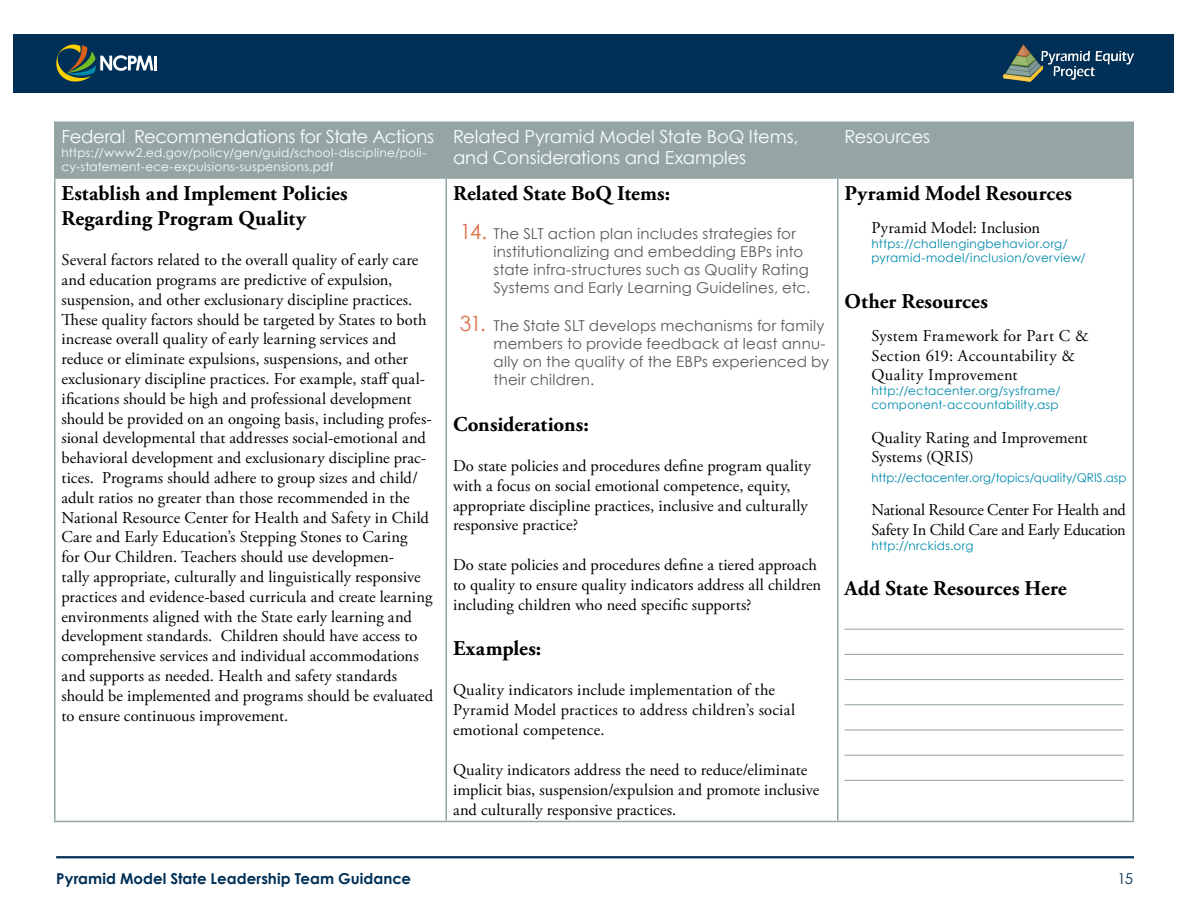
<style>
.page{position:relative;width:1188px;height:918px;background:#fff}
.page>*{position:absolute;margin:0;border:0;box-sizing:border-box;transform-origin:0 0}
.Heading_3{font:700 21px/25.2px "Adobe Garamond Pro";letter-spacing:.005em;color:#000}
.Heading_2{font:18px/21.6px "Century Gothic";letter-spacing:-.015em;color:#fcfeff}
.Paragraph{font:16.5px/19.8px "Adobe Garamond Pro";letter-spacing:.005em;color:#000}
.Resource_item{font:16.5px/19.8px "Adobe Garamond Pro";letter-spacing:.02em;color:#000}
.Resource_item-2{font:16.5px/19.8px "Adobe Garamond Pro";letter-spacing:-.02em;color:#000}
.Resource_item-3{font:16.5px/19.8px "Adobe Garamond Pro";color:#000}
.BoQ_Item{font:15px/18px "Century Gothic";letter-spacing:.01em;color:#58595b}
.t1{font:700 15px "Century Gothic";color:#003057}
.t2{font:15px "Century Gothic";color:#003057}
.Resource_item-4{font:12px/14.4px "Century Gothic";letter-spacing:.02em;color:#008aac}
.Heading_2-2{font:12px/14.4px "Century Gothic";letter-spacing:.02em;color:#fcfeff}
.Resource_item-5{font:12px "Century Gothic";color:#008aac}
.s1{font-size:21px;color:#dc734a}
</style>
<div class="page">
<hr style="left:56px;top:856px;width:1078px;height:2px;background:#003057">
<div style="left:14px;top:34px;width:1160px;height:58px;background:#003057"></div>
<hr style="left:154px;top:56px;width:3px;height:14px;background:#fff">
<svg style="left:56px;top:44px;width:97px;height:38px"></svg>
<img style="left:1004px;top:44px;width:130px;height:38px">
<div style="left:56px;top:123px;width:1076px;height:54px;background:#95a5a5"></div>
<hr style="left:54px;top:122px;width:392px;height:1px;background:#95a5a5">
<hr style="left:54px;top:123px;width:2px;height:54px;background:#95a5a5">
<hr style="left:446px;top:122px;width:392px;height:1px;background:#95a5a5">
<hr style="left:446px;top:123px;width:1px;height:54px;background:#95a5a5">
<hr style="left:838px;top:122px;width:296px;height:1px;background:#95a5a5">
<hr style="left:837px;top:123px;width:1px;height:54px;background:#95a5a5">
<hr style="left:1132px;top:123px;width:2px;height:54px;background:#95a5a5">
<hr style="left:54px;top:179px;width:2px;height:642px;background:#95a5a5">
<hr style="left:446px;top:179px;width:1px;height:642px;background:#95a5a5">
<hr style="left:837px;top:179px;width:1px;height:642px;background:#95a5a5">
<hr style="left:1132px;top:179px;width:2px;height:642px;background:#95a5a5">
<hr style="left:54px;top:821px;width:392px;height:1px;background:#95a5a5">
<hr style="left:446px;top:821px;width:392px;height:1px;background:#95a5a5">
<hr style="left:838px;top:821px;width:296px;height:1px;background:#95a5a5">
<hr style="left:54px;top:177px;width:392px;height:2px;background:#95a5a5">
<hr style="left:446px;top:177px;width:392px;height:2px;background:#95a5a5">
<hr style="left:838px;top:177px;width:296px;height:2px;background:#95a5a5">
<hr style="left:844px;top:629px;width:280px;height:1px;background:#95a5a5">
<hr style="left:844px;top:654px;width:280px;height:1px;background:#95a5a5">
<hr style="left:844px;top:679px;width:280px;height:1px;background:#95a5a5">
<hr style="left:844px;top:704px;width:280px;height:1px;background:#95a5a5">
<hr style="left:844px;top:729px;width:280px;height:1px;background:#95a5a5">
<hr style="left:844px;top:755px;width:280px;height:1px;background:#95a5a5">
<hr style="left:844px;top:780px;width:280px;height:1px;background:#95a5a5">
<h2 class="Heading_2" style="left:62px;top:125px;width:374px">Federal Recommendations for State Actions</h2>
<h2 class="Heading_2-2" style="left:62px;top:145px;width:366px">https://www2.ed.gov/policy/gen/guid/school-discipline/poli&shy;cy-statement-ece-expulsions-suspensions.pdf</h2>
<h3 class="Heading_3" style="left:62px;top:181px;width:288px">Establish and Implement Policies<br>Regarding Program Quality</h3>
<p class="Paragraph" style="left:62px;top:251px;width:373px">Several factors related to the overall quality of early care and education programs are predictive of expulsion, suspension, and other exclusionary discipline practices.<br>These quality factors should be targeted by States to both increase overall quality of early learning services and reduce or eliminate expulsions, suspensions, and other exclusionary discipline practices. For example, staff qual&shy;ifications should be high and professional development should be provided on an ongoing basis, including profes&shy;sional developmental that addresses social-emotional and behavioral development and exclusionary discipline prac&shy;tices. Programs should adhere to group sizes and child/ adult ratios no greater than those recommended in the National Resource Center for Health and Safety in Child Care and Early Education’s Stepping Stones to Caring<br>for Our Children. Teachers should use developmen-<br>tally appropriate, culturally and linguistically responsive practices and evidence-based curricula and create learning environments aligned with the State early learning and development standards. Children should have access to comprehensive services and individual accommodations and supports as needed. Health and safety standards should be implemented and programs should be evaluated to ensure continuous improvement.</p>
<h2 class="Heading_2" style="left:453px;top:125px;width:347px">Related Pyramid Model State BoQ Items, and Considerations and Examples</h2>
<h2 class="Heading_2" style="left:844px;top:125px;width:87px">Resources</h2>
<h3 class="Heading_3" style="left:453px;top:181px;width:219px">Related State BoQ Items:</h3>
<p class="BoQ_Item" style="left:494px;top:224px;width:318px;text-indent:-34px"><span class="s1">14.</span> The SLT action plan includes strategies for institutionalizing and embedding EBPs into state infra-structures such as Quality Rating Systems and Early Learning Guidelines, etc.</p>
<p class="BoQ_Item" style="left:494px;top:317px;width:337px;text-indent:-34px"><span class="s1">31.</span> The State SLT develops mechanisms for family members to provide feedback at least annu&shy;ally on the quality of the EBPs experienced by their children.</p>
<h3 class="Heading_3" style="left:453px;top:412px;width:137px">Considerations:</h3>
<p class="Paragraph" style="left:453px;top:456px;width:360px">Do state policies and procedures define program quality with a focus on social emotional competence, equity, appropriate discipline practices, inclusive and culturally responsive practice?</p>
<p class="Paragraph" style="left:453px;top:556px;width:370px">Do state policies and procedures define a tiered approach to quality to ensure quality indicators address all children including children who need specific supports?</p>
<h3 class="Heading_3" style="left:453px;top:637px;width:90px">Examples:</h3>
<p class="Paragraph" style="left:453px;top:681px;width:344px">Quality indicators include implementation of the<br>Pyramid Model practices to address children’s social emotional competence.</p>
<p class="Paragraph" style="left:453px;top:761px;width:368px">Quality indicators address the need to reduce/eliminate implicit bias, suspension/expulsion and promote inclusive and culturally responsive practices.</p>
<h3 class="Heading_3" style="left:844px;top:181px;width:229px">Pyramid Model Resources</h3>
<p class="Resource_item-3" style="left:872px;top:219px;width:170px">Pyramid Model: Inclusion</p>
<p class="Resource_item-4" style="left:872px;top:236px;width:216px">https://challengingbehavior.org/ pyramid-model/inclusion/overview/</p>
<h3 class="Heading_3" style="left:844px;top:289px;width:145px">Other Resources</h3>
<p class="Resource_item" style="left:872px;top:326px;width:219px">System Framework for Part C &amp;<br>Section 619: Accountability &amp;<br>Quality Improvement</p>
<p class="Resource_item-4" style="left:872px;top:383px;width:191px">http://ectacenter.org/sysframe/ component-accountability.asp</p>
<p class="Resource_item-3" style="left:872px;top:428px;width:218px">Quality Rating and Improvement<br>Systems (QRIS)</p>
<p class="Resource_item-5" style="left:872px;top:469px;width:256px">http://ectacenter.org/topics/quality/QRIS.asp</p>
<p class="Resource_item-2" style="left:872px;top:501px;width:256px">National Resource Center For Health and<br>Safety In Child Care and Early Education</p>
<p class="Resource_item-4" style="left:872px;top:538px;width:104px">http://nrckids.org</p>
<h3 class="Heading_3" style="left:844px;top:576px;width:224px">Add State Resources Here</h3>
<p class="t1" style="left:56px;top:867px;width:357px">Pyramid Model State Leadership Team Guidance</p>
<p class="t2" style="left:1118px;top:868px;width:17px">15</p>
</div>
